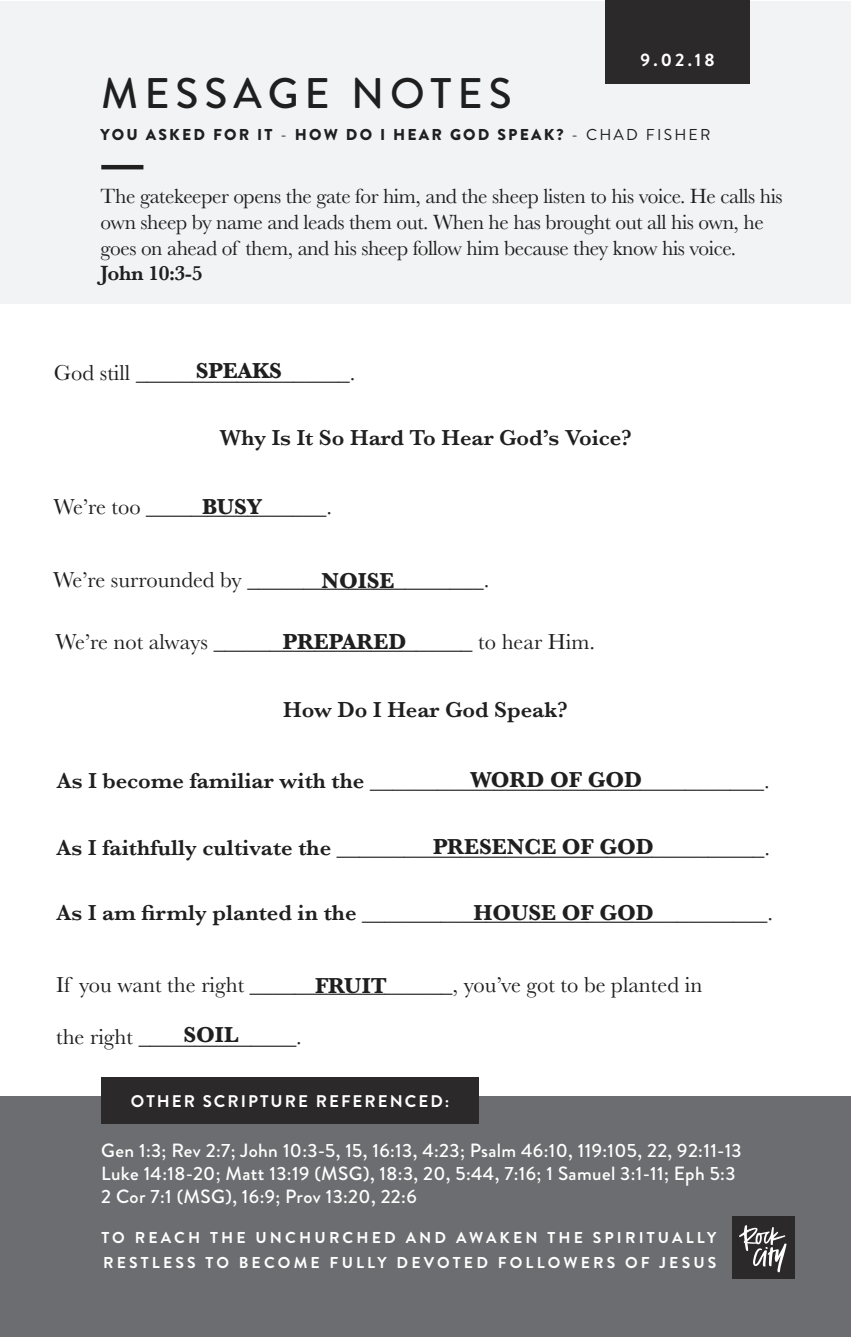
<style>
.page{position:relative;width:851px;height:1337px;background:#fff}
.page>*{position:absolute;margin:0;border:0;box-sizing:border-box;transform-origin:0 0}
.t1{font:500 42.75px "Brandon Grotesque";letter-spacing:.14em;color:#201f1f}
.t2{font:22.5px "Baskerville";color:#201f1f}
.t3{font:700 22.5px "Baskerville";color:#201f1f}
.t4{font:600 22.5px "Baskerville";color:#201f1f}
.t5{font:21.38px/25.7px "Baskerville";letter-spacing:-.02em;color:#201f1f}
.t6{font:500 19.12px "Brandon Grotesque";letter-spacing:.02em;color:#fff}
.t7{font:700 18px "Brandon Grotesque";color:#fff}
.t8{font:700 16.88px "Brandon Grotesque";letter-spacing:.12em;color:#fff}
.t9{font:700 15.75px/25.2px "Brandon Grotesque";letter-spacing:.2em;color:#fff}
.t10{font:900 15.75px "Brandon Grotesque";letter-spacing:.14em;color:#201f1f}
.s1{font-weight:400}
.s2{font-weight:600}
</style>
<div class="page">
<div style="left:0;top:1096px;width:850px;height:240px;background:#6c6d70"></div>
<div style="left:0;top:1px;width:850px;height:303px;background:#f2f3f4"></div>
<div style="left:605px;top:0;width:144px;height:83px;background:#2b292a"></div>
<hr style="left:101px;top:165px;width:42px;height:4px;background:#201f1f">
<div style="left:101px;top:1077px;width:378px;height:46px;background:#2b292a"></div>
<div style="left:732px;top:1216px;width:62px;height:62px;background:#2b292a"></div>
<svg style="left:739px;top:1225px;width:47px;height:47px"></svg>
<p class="t7" style="left:640px;top:48px;width:76px">9.02.18</p>
<p class="t1" style="left:101px;top:64px;width:412px">MESSAGE NOTES</p>
<p class="t10" style="left:101px;top:123px;width:611px">YOU ASKED FOR IT <span class="s1">-</span> HOW DO I HEAR GOD SPEAK? <span class="s1">- CHAD FISHER</span></p>
<p class="t5" style="left:101px;top:184px;width:683px">The gatekeeper opens the gate for him, and the sheep listen to his voice. He calls his own sheep by name and leads them out. When he has brought out all his own, he goes on ahead of them, and his sheep follow him because they know his voice.<br><span class="s2">John 10:3-5</span></p>
<p class="t3" style="left:196px;top:355px;width:88px">SPEAKS</p>
<p class="t2" style="left:54px;top:358px;width:303px">God still ___________________.</p>
<p class="t4" style="left:219px;top:422px;width:413px">Why Is It So Hard To Hear God’s Voice?</p>
<p class="t3" style="left:202px;top:491px;width:62px">BUSY</p>
<p class="t2" style="left:54px;top:492px;width:280px">We’re too ________________.</p>
<p class="t2" style="left:53px;top:566px;width:438px">We’re surrounded by _____________________.</p>
<p class="t3" style="left:321px;top:565px;width:75px">NOISE</p>
<p class="t3" style="left:283px;top:625px;width:125px">PREPARED</p>
<p class="t2" style="left:56px;top:627px;width:541px">We’re not always _______________________ to hear Him.</p>
<p class="t4" style="left:283px;top:694px;width:286px">How Do I Hear God Speak?</p>
<p class="t3" style="left:470px;top:764px;width:173px">WORD OF GOD</p>
<p class="t2" style="left:56px;top:766px;width:714px"><span class="s2">As I become familiar with the</span> ___________________________________.</p>
<p class="t3" style="left:433px;top:831px;width:222px">PRESENCE OF GOD</p>
<p class="t2" style="left:56px;top:833px;width:715px"><span class="s2">As I faithfully cultivate the</span> ______________________________________.</p>
<p class="t3" style="left:473px;top:896px;width:182px">HOUSE OF GOD</p>
<p class="t2" style="left:56px;top:898px;width:718px"><span class="s2">As I am firmly planted in the</span> ____________________________________.</p>
<p class="t2" style="left:56px;top:970px;width:647px">If you want the right __________________, you’ve got to be planted in</p>
<p class="t2" style="left:56px;top:1022px;width:247px">the right ______________.</p>
<p class="t3" style="left:315px;top:969px;width:73px">FRUIT</p>
<p class="t3" style="left:183px;top:1019px;width:56px">SOIL</p>
<p class="t8" style="left:131px;top:1089px;width:320px">OTHER SCRIPTURE REFERENCED:</p>
<p class="t6" style="left:101px;top:1136px;width:642px">Gen 1:3; Rev 2:7; John 10:3-5, 15, 16:13, 4:23; Psalm 46:10, 119:105, 22, 92:11-13</p>
<p class="t6" style="left:101px;top:1160px;width:635px">Luke 14:18-20; Matt 13:19 (MSG), 18:3, 20, 5:44, 7:16; 1 Samuel 3:1-11; Eph 5:3</p>
<p class="t6" style="left:101px;top:1183px;width:317px">2 Cor 7:1 (MSG), 16:9; Prov 13:20, 22:6</p>
<p class="t9" style="left:101px;top:1224px;width:616px">TO REACH THE UNCHURCHED AND AWAKEN THE SPIRITUALLY<br>RESTLESS TO BECOME FULLY DEVOTED FOLLOWERS OF JESUS</p>
</div>
